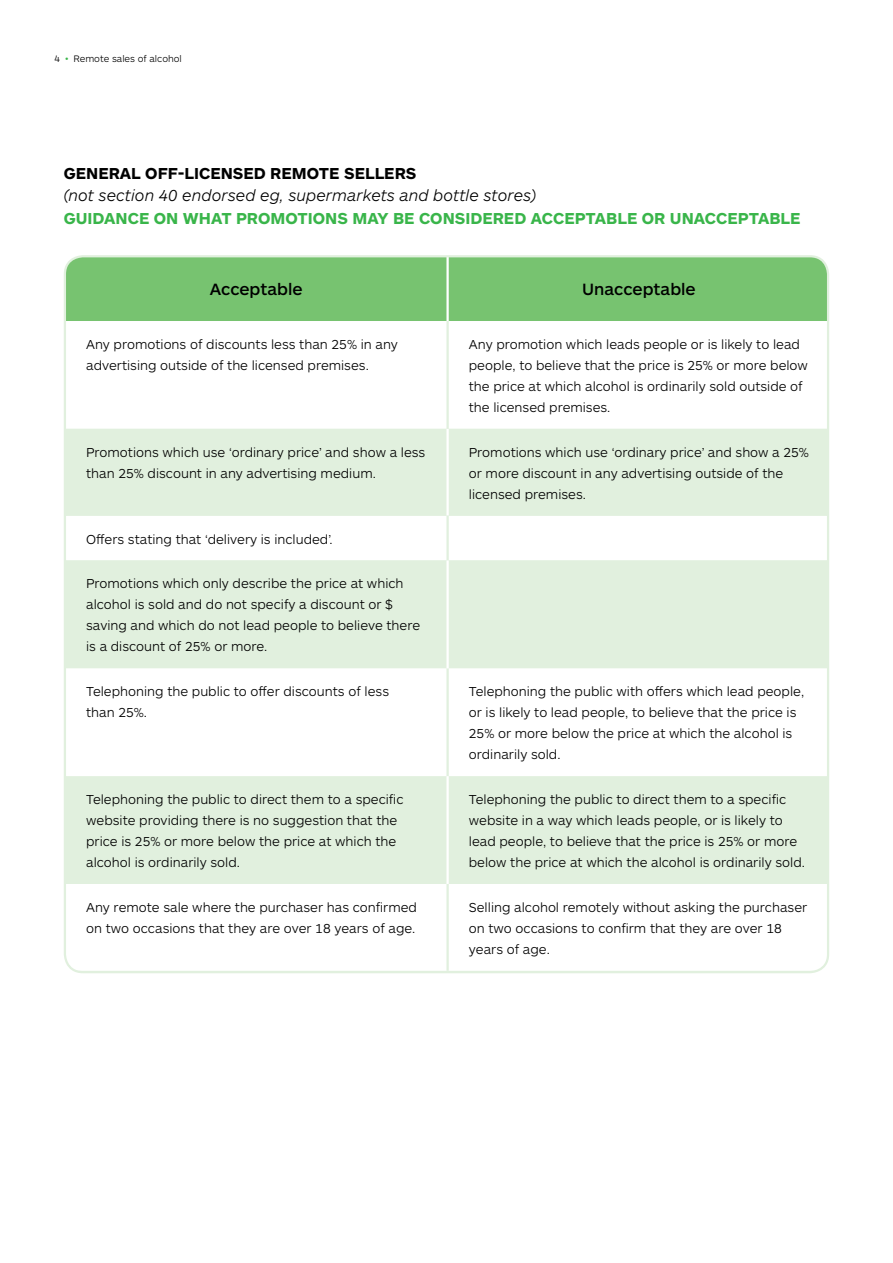
<style>
.page{position:relative;width:893px;height:1263px;background:#fff}
.page>*{position:absolute;margin:0;border:0;box-sizing:border-box;transform-origin:0 0}
.t1{font:500 16.95px "ARS Maquette Pro";color:#000}
.t2{font:700 16.5px "ARS Maquette Pro";color:#39b54a}
.t3{font:italic 300 16.5px "ARS Maquette Pro";color:#000}
.t4{font:700 16.5px "ARS Maquette Pro";color:#000}
.t5{font:300 13.5px/21px "ARS Maquette Pro";color:#000}
.t6{font:300 9.75px "ARS Maquette Pro";color:#000}
.s1{color:#39b54a}
</style>
<div class="page">
<div style="left:65px;top:258px;width:761px;height:63px;background:#77c370"></div>
<svg style="left:67px;top:428px;width:759px;height:1px"></svg>
<svg style="left:67px;top:429px;width:759px;height:239px;fill:#e1f0de"></svg>
<svg style="left:65px;top:668px;width:763px;height:303px"></svg>
<hr style="left:446px;top:256px;width:3px;height:65px;background:#fff">
<hr style="left:446px;top:429px;width:3px;height:87px;background:#fff">
<hr style="left:446px;top:321px;width:3px;height:108px;background:#e1f0de">
<hr style="left:446px;top:516px;width:3px;height:44px;background:#e1f0de">
<hr style="left:446px;top:668px;width:3px;height:108px;background:#e1f0de">
<hr style="left:446px;top:884px;width:3px;height:87px;background:#e1f0de">
<hr style="left:446px;top:560px;width:3px;height:108px;background:#fff">
<hr style="left:446px;top:776px;width:3px;height:108px;background:#fff">
<p class="t6" style="left:55px;top:52px;width:129px">4 <span class="s1">•</span> Remote sales of alcohol</p>
<p class="t4" style="left:64px;top:162px;width:354px">GENERAL OFF-LICENSED REMOTE SELLERS</p>
<p class="t3" style="left:64px;top:185px;width:474px">(not section 40 endorsed eg, supermarkets and bottle stores)</p>
<p class="t2" style="left:64px;top:207px;width:738px">GUIDANCE ON WHAT PROMOTIONS MAY BE CONSIDERED ACCEPTABLE OR UNACCEPTABLE</p>
<p class="t1" style="left:210px;top:278px;width:94px">Acceptable</p>
<p class="t1" style="left:582px;top:278px;width:115px">Unacceptable</p>
<p class="t5" style="left:86px;top:333px;width:313px">Any promotions of discounts less than 25% in any advertising outside of the licensed premises.</p>
<p class="t5" style="left:469px;top:333px;width:341px">Any promotion which leads people or is likely to lead people, to believe that the price is 25% or more below the price at which alcohol is ordinarily sold outside of the licensed premises.</p>
<p class="t5" style="left:86px;top:441px;width:341px">Promotions which use ‘ordinary price’ and show a less than 25% discount in any advertising medium.</p>
<p class="t5" style="left:469px;top:441px;width:342px">Promotions which use ‘ordinary price’ and show a 25% or more discount in any advertising outside of the licensed premises.</p>
<p class="t5" style="left:86px;top:528px;width:248px">Offers stating that ‘delivery is included’.</p>
<p class="t5" style="left:86px;top:572px;width:336px">Promotions which only describe the price at which alcohol is sold and do not specify a discount or $ saving and which do not lead people to believe there is a discount of 25% or more.</p>
<p class="t5" style="left:86px;top:680px;width:304px">Telephoning the public to offer discounts of less than 25%.</p>
<p class="t5" style="left:469px;top:680px;width:337px">Telephoning the public with offers which lead people, or is likely to lead people, to believe that the price is 25% or more below the price at which the alcohol is ordinarily sold.</p>
<p class="t5" style="left:86px;top:788px;width:319px">Telephoning the public to direct them to a specific website providing there is no suggestion that the price is 25% or more below the price at which the alcohol is ordinarily sold.</p>
<p class="t5" style="left:469px;top:788px;width:338px">Telephoning the public to direct them to a specific website in a way which leads people, or is likely to lead people, to believe that the price is 25% or more below the price at which the alcohol is ordinarily sold.</p>
<p class="t5" style="left:86px;top:896px;width:332px">Any remote sale where the purchaser has confirmed on two occasions that they are over 18 years of age.</p>
<p class="t5" style="left:469px;top:896px;width:340px">Selling alcohol remotely without asking the purchaser on two occasions to confirm that they are over 18 years of age.</p>
</div>
